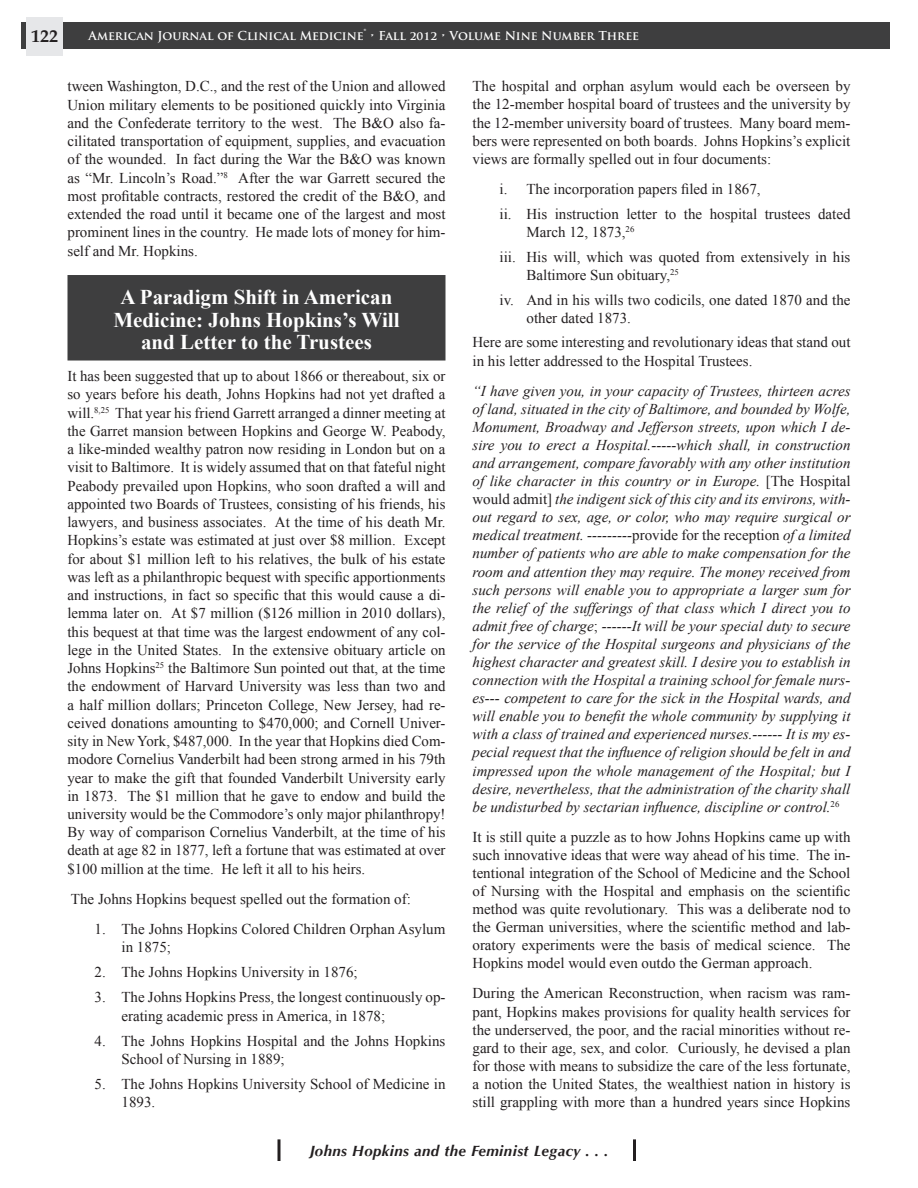
<style>
.page{position:relative;width:918px;height:1188px;background:#fff}
.page>*{position:absolute;margin:0;border:0;box-sizing:border-box;transform-origin:0 0}
.Rev_Sub_Head_3_Lines{font:700 21px/22.8px "Times New Roman";color:#fff;text-align:center}
.t1{font:700 18px "Palatino";color:#231f20}
.Body_Text{font:15px/18.3px "Times New Roman";color:#231f20;text-align:justify}
.Body_Text-2{font:italic 15px/18.1px "Times New Roman";color:#231f20;text-align:justify}
.a_b_c_list_-_Body_Te{font:15px/18.3px "Times New Roman";color:#231f20}
.t2{font:italic 700 15px "Optima";letter-spacing:.03em;color:#231f20}
.t3{font:700 12px "Trajan Pro";color:#fff}
.s1{font-style:normal}
</style>
<div class="page">
<div style="left:21px;top:22px;width:869px;height:27px;background:#3e3e3f"></div>
<div style="left:26px;top:17px;width:37px;height:39px;background:#e6e7e9"></div>
<hr style="left:278px;top:1139px;width:2px;height:22px;background:#231f20">
<hr style="left:633px;top:1139px;width:3px;height:22px;background:#231f20">
<div style="left:68px;top:275px;width:378px;height:86px;background:#3e3e3f"></div>
<p class="t1" style="left:31px;top:21px;width:28px">122</p>
<p class="t3" style="left:89px;top:28px;width:552px">American Journal of Clinical Medicine® • Fall 2012 • Volume Nine Number Three</p>
<p class="Body_Text" style="left:68px;top:77px;width:380px">tween Washington, D.C., and the rest of the Union and allowed Union military elements to be positioned quickly into Virginia and the Confederate territory to the west. The B&amp;O also fa&shy;cilitated transportation of equipment, supplies, and evacuation of the wounded. In fact during the War the B&amp;O was known as “Mr. Lincoln’s Road.”<sup>8</sup> After the war Garrett secured the most profitable contracts, restored the credit of the B&amp;O, and extended the road until it became one of the largest and most prominent lines in the country. He made lots of money for him&shy;self and Mr. Hopkins.</p>
<p class="Rev_Sub_Head_3_Lines" style="left:113px;top:285px;width:288px">A Paradigm Shift in American<br>Medicine: Johns Hopkins’s Will and Letter to the Trustees</p>
<p class="Body_Text" style="left:68px;top:367px;width:380px">It has been suggested that up to about 1866 or thereabout, six or so years before his death, Johns Hopkins had not yet drafted a will.<sup>8,25</sup> That year his friend Garrett arranged a dinner meeting at the Garret mansion between Hopkins and George W. Peabody, a like-minded wealthy patron now residing in London but on a visit to Baltimore. It is widely assumed that on that fateful night Peabody prevailed upon Hopkins, who soon drafted a will and appointed two Boards of Trustees, consisting of his friends, his lawyers, and business associates. At the time of his death Mr.<br>Hopkins’s estate was estimated at just over $8 million. Except for about $1 million left to his relatives, the bulk of his estate was left as a philanthropic bequest with specific apportionments and instructions, in fact so specific that this would cause a di&shy;lemma later on. At $7 million ($126 million in 2010 dollars), this bequest at that time was the largest endowment of any col&shy;lege in the United States. In the extensive obituary article on Johns Hopkins<sup>25</sup> the Baltimore Sun pointed out that, at the time the endowment of Harvard University was less than two and a half million dollars; Princeton College, New Jersey, had re&shy;ceived donations amounting to $470,000; and Cornell Univer&shy;sity in New York, $487,000. In the year that Hopkins died Com&shy;modore Cornelius Vanderbilt had been strong armed in his 79th year to make the gift that founded Vanderbilt University early in 1873. The $1 million that he gave to endow and build the university would be the Commodore’s only major philanthropy!<br>By way of comparison Cornelius Vanderbilt, at the time of his death at age 82 in 1877, left a fortune that was estimated at over $100 million at the time. He left it all to his heirs.</p>
<p class="Body_Text" style="left:71px;top:889px;width:341px">The Johns Hopkins bequest spelled out the formation of:</p>
<p class="a_b_c_list_-_Body_Te" style="left:122px;top:920px;width:326px;text-indent:-27px">1. The Johns Hopkins Colored Children Orphan Asylum in 1875;</p>
<p class="a_b_c_list_-_Body_Te" style="left:94px;top:963px;width:265px">2. The Johns Hopkins University in 1876;</p>
<p class="a_b_c_list_-_Body_Te" style="left:122px;top:988px;width:325px;text-indent:-27px">3. The Johns Hopkins Press, the longest continuously op&shy;erating academic press in America, in 1878;</p>
<p class="a_b_c_list_-_Body_Te" style="left:122px;top:1031px;width:325px;text-indent:-27px">4. The Johns Hopkins Hospital and the Johns Hopkins<br>School of Nursing in 1889;</p>
<p class="a_b_c_list_-_Body_Te" style="left:122px;top:1074px;width:326px;text-indent:-27px">5. The Johns Hopkins University School of Medicine in<br>1893.</p>
<p class="Body_Text" style="left:472px;top:77px;width:380px">The hospital and orphan asylum would each be overseen by the 12-member hospital board of trustees and the university by the 12-member university board of trustees. Many board mem&shy;bers were represented on both boards. Johns Hopkins’s explicit views are formally spelled out in four documents:</p>
<p class="a_b_c_list_-_Body_Te" style="left:500px;top:179px;width:263px">i. The incorporation papers filed in 1867,</p>
<p class="a_b_c_list_-_Body_Te" style="left:526px;top:204px;width:326px;text-indent:-27px">ii. His instruction letter to the hospital trustees dated<br>March 12, 1873,<sup>26</sup></p>
<p class="a_b_c_list_-_Body_Te" style="left:526px;top:247px;width:325px;text-indent:-27px">iii. His will, which was quoted from extensively in his<br>Baltimore Sun obituary,<sup>25</sup></p>
<p class="a_b_c_list_-_Body_Te" style="left:526px;top:290px;width:326px;text-indent:-27px">iv. And in his wills two codicils, one dated 1870 and the other dated 1873.</p>
<p class="Body_Text" style="left:472px;top:333px;width:380px">Here are some interesting and revolutionary ideas that stand out in his letter addressed to the Hospital Trustees.</p>
<p class="Body_Text-2" style="left:472px;top:381px;width:380px">“I have given you, in your capacity of Trustees, thirteen acres of land, situated in the city of Baltimore, and bounded by Wolfe, Monument, Broadway and Jefferson streets, upon which I de&shy;sire you to erect a Hospital.-----which shall, in construction and arrangement, compare favorably with any other institution of like character in this country or in Europe. <span class="s1">[The Hospital would admit]</span> the indigent sick of this city and its environs, with&shy;out regard to sex, age, or color, who may require surgical or medical treatment. ---------<span class="s1">provide for the reception</span> of a limited number of patients who are able to make compensation for the room and attention they may require. The money received from such persons will enable you to appropriate a larger sum for the relief of the sufferings of that class which I direct you to admit free of charge<span class="s1">;</span> ------It will be your special duty to secure for the service of the Hospital surgeons and physicians of the highest character and greatest skill. I desire you to establish in connection with the Hospital a training school for female nurs&shy;es--- competent to care for the sick in the Hospital wards, and will enable you to benefit the whole community by supplying it with a class of trained and experienced nurses.------ It is my es&shy;pecial request that the influence of religion should be felt in and impressed upon the whole management of the Hospital; but I desire, nevertheless, that the administration of the charity shall be undisturbed by sectarian influence, discipline or control.<sup>26</sup></p>
<p class="Body_Text" style="left:472px;top:827px;width:380px">It is still quite a puzzle as to how Johns Hopkins came up with such innovative ideas that were way ahead of his time. The in&shy;tentional integration of the School of Medicine and the School of Nursing with the Hospital and emphasis on the scientific method was quite revolutionary. This was a deliberate nod to the German universities, where the scientific method and lab&shy;oratory experiments were the basis of medical science. The Hopkins model would even outdo the German approach.</p>
<p class="Body_Text" style="left:472px;top:984px;width:380px">During the American Reconstruction, when racism was ram&shy;pant, Hopkins makes provisions for quality health services for the underserved, the poor, and the racial minorities without re&shy;gard to their age, sex, and color. Curiously, he devised a plan for those with means to subsidize the care of the less fortunate, a notion the United States, the wealthiest nation in history is still grappling with more than a hundred years since Hopkins</p>
<p class="t2" style="left:310px;top:1142px;width:300px">Johns Hopkins and the Feminist Legacy . . .</p>
</div>
